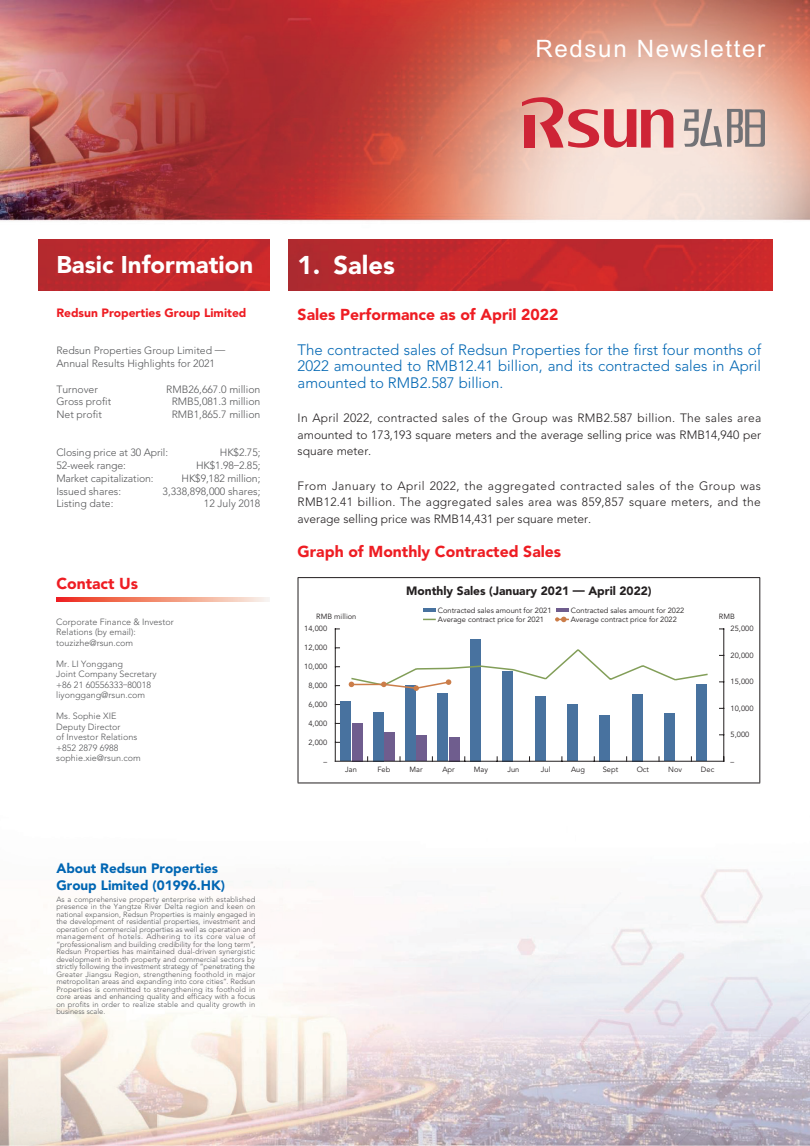
<style>
.page{position:relative;width:810px;height:1146px;background:#fff}
.page>*{position:absolute;margin:0;border:0;box-sizing:border-box;transform-origin:0 0}
.t1{font:900 25.5px "Avenir LT Std";color:#fff}
.t2{font:700 24px "M Hei HKS";letter-spacing:.07em;color:#fff}
.t3{font:900 24px "Avenir LT Std";color:#fff}
._03_H1{font:900 15.75px "Avenir LT Std";color:#ee1d23}
._11_P0{font:300 15px/16.5px "Avenir LT Std";color:#0166b3;text-align:justify}
.t4{font:900 13.5px/16.5px "Avenir LT Std";color:#0166b3}
._11_P0-2{font:300 12px/16.5px "Avenir LT Std";color:#231f20;text-align:justify}
._01_Body_Text{font:900 12px "Avenir LT Std";color:#231f20}
.t5{font:900 12px "Avenir LT Std";color:#ee1d23}
.t6{font:300 10.5px/12.8px "Avenir LT Std";color:#57585a}
.t7{font:300 9px/10.5px "Avenir LT Std";color:#57585a}
.t8{font:300 7.5px/7.5px "Avenir LT Std";letter-spacing:.015em;color:#57585a;text-align:justify}
.t9{font:7.5px/9px "Avenir";color:#231f20}
</style>
<div class="page">
<img style="left:0;top:0;width:810px;height:1146px">
<img style="left:38px;top:239px;width:231px;height:51px">
<img style="left:288px;top:239px;width:485px;height:51px">
<svg style="left:56px;top:597px;width:214px;height:4px"></svg>
<svg style="left:522px;top:97px;width:151px;height:51px;background:#e4908f"></svg>
<div style="left:524px;top:115px;width:11px;height:33px;background:#ce2436"></div>
<svg style="left:684px;top:109px;width:81px;height:38px;background:#bbaca7"></svg>
<hr style="left:298px;top:577px;width:462px;height:1px;background:#231f20">
<hr style="left:298px;top:578px;width:1px;height:205px;background:#231f20">
<hr style="left:759px;top:578px;width:1px;height:205px;background:#231f20">
<hr style="left:298px;top:783px;width:462px;height:1px;background:#231f20">
<div style="left:352px;top:723px;width:10px;height:38px;background:#6f5d8e"></div>
<div style="left:384px;top:732px;width:11px;height:29px;background:#6f5d8e"></div>
<div style="left:417px;top:735px;width:10px;height:26px;background:#6f5d8e"></div>
<div style="left:449px;top:737px;width:10px;height:24px;background:#6f5d8e"></div>
<div style="left:341px;top:702px;width:10px;height:59px;background:#48729f"></div>
<div style="left:373px;top:712px;width:10px;height:49px;background:#48729f"></div>
<div style="left:405px;top:686px;width:11px;height:75px;background:#48729f"></div>
<div style="left:438px;top:693px;width:10px;height:68px;background:#48729f"></div>
<div style="left:470px;top:639px;width:10px;height:122px;background:#48729f"></div>
<div style="left:503px;top:671px;width:10px;height:90px;background:#48729f"></div>
<div style="left:535px;top:696px;width:10px;height:65px;background:#48729f"></div>
<div style="left:567px;top:704px;width:11px;height:57px;background:#48729f"></div>
<div style="left:600px;top:715px;width:10px;height:46px;background:#48729f"></div>
<div style="left:632px;top:694px;width:10px;height:67px;background:#48729f"></div>
<div style="left:664px;top:713px;width:11px;height:48px;background:#48729f"></div>
<div style="left:697px;top:684px;width:10px;height:77px;background:#48729f"></div>
<hr style="left:335px;top:629px;width:1px;height:132px;background:#231f20">
<hr style="left:723px;top:629px;width:1px;height:132px;background:#231f20">
<hr style="left:335px;top:761px;width:389px;height:1px;background:#231f20">
<svg style="left:349px;top:648px;width:360px;height:43px"></svg>
<hr style="left:423px;top:608px;width:13px;height:4px;background:#48729f">
<svg style="left:423px;top:619px;width:13px;height:1px"></svg>
<hr style="left:556px;top:608px;width:13px;height:4px;background:#6f5d8e">
<svg style="left:555px;top:617px;width:14px;height:5px"></svg>
<h2 class="t2" style="left:536px;top:30px;width:231px">Redsun Newsletter</h2>
<h2 class="t3" style="left:56px;top:250px;width:198px">Basic Information</h2>
<h1 class="t1" style="left:298px;top:250px;width:99px">1. Sales</h1>
<h3 class="t5" style="left:56px;top:306px;width:192px">Redsun Properties Group Limited</h3>
<p class="_03_H1" style="left:298px;top:305px;width:262px">Sales Performance as of April 2022</p>
<p class="_11_P0" style="left:298px;top:341px;width:465px">The contracted sales of Redsun Properties for the first four months of 2022 amounted to RMB12.41 billion, and its contracted sales in April amounted to RMB2.587 billion.</p>
<p class="_11_P0-2" style="left:298px;top:410px;width:465px">In April 2022, contracted sales of the Group was RMB2.587 billion. The sales area amounted to 173,193 square meters and the average selling price was RMB14,940 per square meter.</p>
<p class="_11_P0-2" style="left:298px;top:477px;width:465px">From January to April 2022, the aggregated contracted sales of the Group was RMB12.41 billion. The aggregated sales area was 859,857 square meters, and the average selling price was RMB14,431 per square meter.</p>
<p class="_03_H1" style="left:298px;top:542px;width:265px">Graph of Monthly Contracted Sales</p>
<p class="_01_Body_Text" style="left:406px;top:584px;width:247px">Monthly Sales (January 2021 — April 2022)</p>
<h3 class="t6" style="left:56px;top:344px;width:171px">Redsun Properties Group Limited —<br>Annual Results Highlights for 2021</h3>
<h3 class="t6" style="left:56px;top:383px;width:43px">Turnover</h3>
<h3 class="t6" style="left:166px;top:383px;width:96px">RMB26,667.0 million</h3>
<h3 class="t6" style="left:56px;top:395px;width:56px">Gross profit</h3>
<h3 class="t6" style="left:172px;top:395px;width:90px">RMB5,081.3 million</h3>
<h3 class="t6" style="left:56px;top:408px;width:47px">Net profit</h3>
<h3 class="t6" style="left:172px;top:408px;width:90px">RMB1,865.7 million</h3>
<h3 class="t6" style="left:56px;top:446px;width:113px">Closing price at 30 April:</h3>
<h3 class="t6" style="left:220px;top:446px;width:42px">HK$2.75;</h3>
<h3 class="t6" style="left:56px;top:459px;width:71px">52-week range:</h3>
<h3 class="t6" style="left:196px;top:459px;width:66px">HK$1.98–2.85;</h3>
<h3 class="t6" style="left:56px;top:472px;width:99px">Market capitalization:</h3>
<h3 class="t6" style="left:182px;top:472px;width:80px">HK$9,182 million;</h3>
<h3 class="t6" style="left:56px;top:485px;width:66px">Issued shares:</h3>
<h3 class="t6" style="left:163px;top:485px;width:99px">3,338,898,000 shares;</h3>
<h3 class="t6" style="left:56px;top:497px;width:59px">Listing date:</h3>
<h3 class="t6" style="left:204px;top:497px;width:58px">12 July 2018</h3>
<h3 class="_03_H1" style="left:56px;top:574px;width:83px">Contact Us</h3>
<p class="t7" style="left:56px;top:616px;width:119px">Corporate Finance &amp; Investor<br>Relations (by email): touzizhe@rsun.com</p>
<p class="t7" style="left:56px;top:658px;width:102px">Mr. LI Yonggang<br>Joint Company Secretary +86 21 60556333–80018 liyonggang@rsun.com</p>
<p class="t7" style="left:56px;top:711px;width:86px">Ms. Sophie XIE<br>Deputy Director<br>of Investor Relations +852 2879 6988 sophie.xie@rsun.com</p>
<h3 class="t4" style="left:56px;top:860px;width:170px">About Redsun Properties<br>Group Limited (01996.HK)</h3>
<p class="t8" style="left:56px;top:895px;width:201px">As a comprehensive property enterprise with established presence in the Yangtze River Delta region and keen on national expansion, Redsun Properties is mainly engaged in the development of residential properties, investment and operation of commercial properties as well as operation and management of hotels. Adhering to its core value of “professionalism and building credibility for the long term”, Redsun Properties has maintained dual-driven synergistic development in both property and commercial sectors by strictly following the investment strategy of “penetrating the Greater Jiangsu Region, strengthening foothold in major metropolitan areas and expanding into core cities”. Redsun Properties is committed to strengthening its foothold in core areas and enhancing quality and efficacy with a focus on profits in order to realize stable and quality growth in business scale.</p>
<p class="t9" style="left:438px;top:606px;width:115px">Contracted sales amount for 2021<br>Average contract price for 2021</p>
<p class="t9" style="left:571px;top:606px;width:115px">Contracted sales amount for 2022<br>Average contract price for 2022</p>
<p class="t9" style="left:316px;top:612px;width:42px">RMB million</p>
<p class="t9" style="left:719px;top:612px;width:17px">RMB</p>
<p class="t9" style="left:304px;top:624px;width:24px">14,000</p>
<p class="t9" style="left:304px;top:643px;width:24px">12,000</p>
<p class="t9" style="left:304px;top:662px;width:24px">10,000</p>
<p class="t9" style="left:731px;top:624px;width:24px">25,000</p>
<p class="t9" style="left:731px;top:651px;width:24px">20,000</p>
<p class="t9" style="left:308px;top:681px;width:20px">8,000</p>
<p class="t9" style="left:308px;top:700px;width:20px">6,000</p>
<p class="t9" style="left:308px;top:719px;width:20px">4,000</p>
<p class="t9" style="left:308px;top:738px;width:20px">2,000</p>
<p class="t9" style="left:323px;top:757px;width:5px">–</p>
<p class="t9" style="left:345px;top:765px;width:13px">Jan</p>
<p class="t9" style="left:377px;top:765px;width:14px">Feb</p>
<p class="t9" style="left:410px;top:765px;width:15px">Mar</p>
<p class="t9" style="left:442px;top:765px;width:14px">Apr</p>
<p class="t9" style="left:474px;top:765px;width:16px">May</p>
<p class="t9" style="left:507px;top:765px;width:13px">Jun</p>
<p class="t9" style="left:541px;top:765px;width:11px">Jul</p>
<p class="t9" style="left:571px;top:765px;width:15px">Aug</p>
<p class="t9" style="left:603px;top:765px;width:17px">Sept</p>
<p class="t9" style="left:637px;top:765px;width:14px">Oct</p>
<p class="t9" style="left:668px;top:765px;width:15px">Nov</p>
<p class="t9" style="left:701px;top:765px;width:15px">Dec</p>
<p class="t9" style="left:731px;top:677px;width:24px">15,000</p>
<p class="t9" style="left:731px;top:704px;width:24px">10,000</p>
<p class="t9" style="left:731px;top:730px;width:20px">5,000</p>
<p class="t9" style="left:731px;top:757px;width:5px">–</p>
</div>
